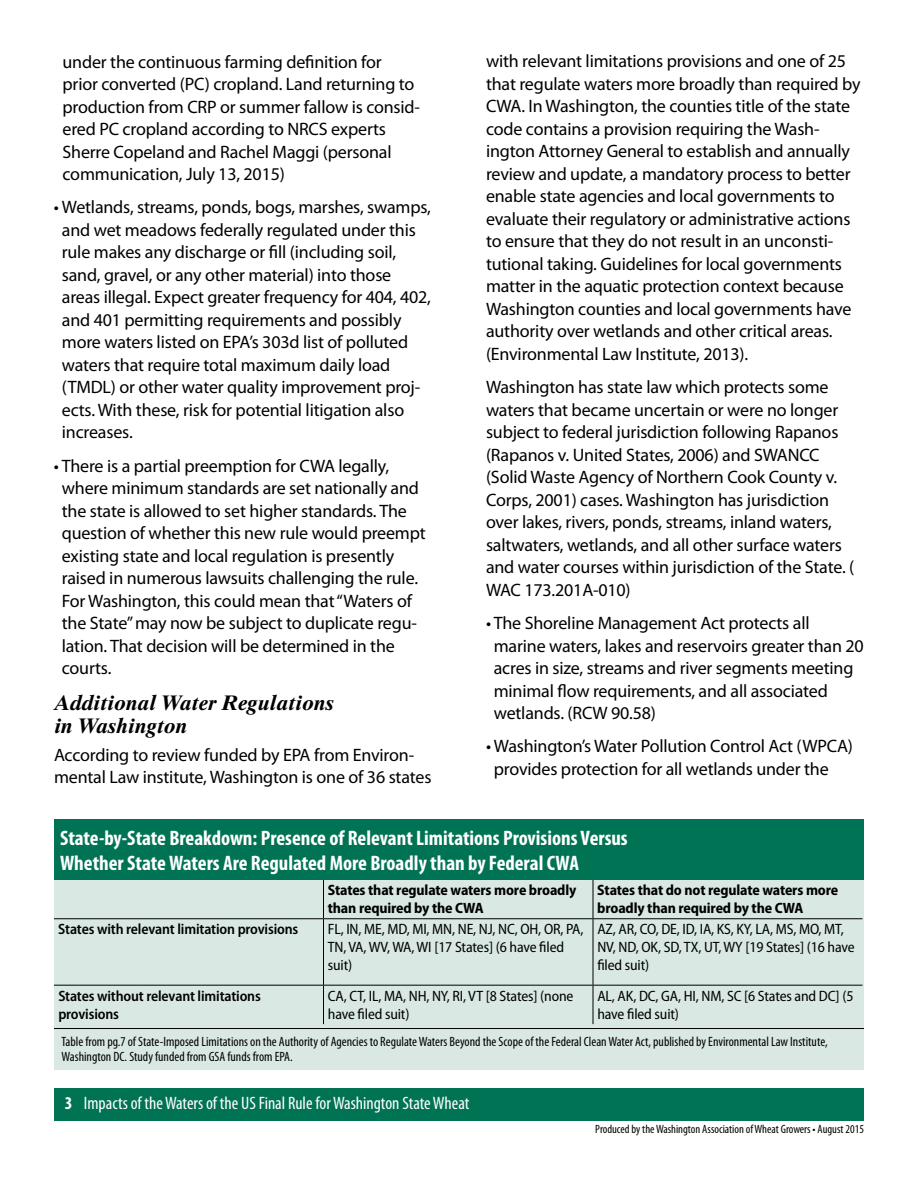
<style>
.page{position:relative;width:918px;height:1188px;background:#fff}
.page>*{position:absolute;margin:0;border:0;box-sizing:border-box;transform-origin:0 0}
.t1{font:700 condensed 21px/25.2px "Myriad Pro";color:#fff}
.t2{font:italic 700 21px/22.5px "Times Ten LT Std";color:#000}
.t3{font:18px/22.5px "Myriad Pro";letter-spacing:-.01em;color:#000}
.t4{font:condensed 18px "Myriad Pro";color:#fff}
.t5{font:semi-condensed 15px/18px "Myriad Pro";letter-spacing:-.01em;color:#000}
.t6{font:700 semi-condensed 15px/18px "Myriad Pro";letter-spacing:-.01em;color:#000}
.t7{font:600 semi-condensed 15px/18px "Myriad Pro";letter-spacing:-.01em;color:#000}
.t8{font:condensed 13.5px/15px "Myriad Pro";color:#000}
.t9{font:condensed 12px "Myriad Pro";color:#000}
.s1{font-weight:700}
</style>
<div class="page">
<div style="left:54px;top:1088px;width:810px;height:33px;background:#007355"></div>
<div style="left:54px;top:858px;width:810px;height:211px;background:#d9e8e3"></div>
<hr style="left:323px;top:880px;width:1px;height:38px;background:#000">
<hr style="left:593px;top:880px;width:1px;height:38px;background:#000">
<hr style="left:54px;top:918px;width:270px;height:1px;background:#000">
<hr style="left:324px;top:918px;width:269px;height:1px;background:#000">
<hr style="left:323px;top:919px;width:1px;height:66px;background:#000">
<hr style="left:593px;top:918px;width:270px;height:1px;background:#000">
<hr style="left:593px;top:919px;width:1px;height:66px;background:#000">
<hr style="left:54px;top:985px;width:270px;height:1px;background:#000">
<hr style="left:324px;top:985px;width:269px;height:1px;background:#000">
<hr style="left:323px;top:986px;width:1px;height:38px;background:#000">
<hr style="left:593px;top:985px;width:270px;height:1px;background:#000">
<hr style="left:593px;top:986px;width:1px;height:38px;background:#000">
<div style="left:54px;top:820px;width:810px;height:60px;background:#007355"></div>
<hr style="left:54px;top:1028px;width:810px;height:1px;background:#000">
<p class="t3" style="left:63px;top:50px;width:359px">under the continuous farming definition for prior converted (PC) cropland. Land returning to production from CRP or summer fallow is consid&shy;ered PC cropland according to NRCS experts Sherre Copeland and Rachel Maggi (personal communication, July 13, 2015)</p>
<p class="t3" style="left:62px;top:196px;width:371px;text-indent:-8px">• Wetlands, streams, ponds, bogs, marshes, swamps, and wet meadows federally regulated under this rule makes any discharge or fill (including soil, sand, gravel, or any other material) into those areas illegal. Expect greater frequency for 404, 402, and 401 permitting requirements and possibly more waters listed on EPA’s 303d list of polluted waters that require total maximum daily load (TMDL) or other water quality improvement proj&shy;ects. With these, risk for potential litigation also increases.</p>
<p class="t3" style="left:62px;top:454px;width:365px;text-indent:-8px">• There is a partial preemption for CWA legally, where minimum standards are set nationally and the state is allowed to set higher standards. The question of whether this new rule would preempt existing state and local regulation is presently raised in numerous lawsuits challenging the rule.<br>For Washington, this could mean that “Waters of the State” may now be subject to duplicate regu&shy;lation. That decision will be determined in the courts.</p>
<p class="t2" style="left:54px;top:692px;width:281px">Additional Water Regulations in Washington</p>
<p class="t3" style="left:54px;top:743px;width:379px">According to review funded by EPA from Environ&shy;mental Law institute, Washington is one of 36 states</p>
<p class="t3" style="left:486px;top:50px;width:376px">with relevant limitations provisions and one of 25 that regulate waters more broadly than required by CWA. In Washington, the counties title of the state code contains a provision requiring the Wash&shy;ington Attorney General to establish and annually review and update, a mandatory process to better enable state agencies and local governments to evaluate their regulatory or administrative actions to ensure that they do not result in an unconsti&shy;tutional taking. Guidelines for local governments matter in the aquatic protection context because Washington counties and local governments have authority over wetlands and other critical areas. (Environmental Law Institute, 2013).</p>
<p class="t3" style="left:486px;top:376px;width:370px">Washington has state law which protects some waters that became uncertain or were no longer subject to federal jurisdiction following Rapanos (Rapanos v. United States, 2006) and SWANCC (Solid Waste Agency of Northern Cook County v.<br>Corps, 2001) cases. Washington has jurisdiction over lakes, rivers, ponds, streams, inland waters, saltwaters, wetlands, and all other surface waters and water courses within jurisdiction of the State. ( WAC 173.201A-010)</p>
<p class="t3" style="left:494px;top:612px;width:372px;text-indent:-8px">• The Shoreline Management Act protects all marine waters, lakes and reservoirs greater than 20 acres in size, streams and river segments meeting minimal flow requirements, and all associated wetlands. (RCW 90.58)</p>
<p class="t3" style="left:494px;top:735px;width:361px;text-indent:-8px">• Washington’s Water Pollution Control Act (WPCA) provides protection for all wetlands under the</p>
<p class="t1" style="left:60px;top:825px;width:569px">State-by-State Breakdown: Presence of Relevant Limitations Provisions Versus<br>Whether State Waters Are Regulated More Broadly than by Federal CWA</p>
<p class="t6" style="left:328px;top:881px;width:250px">States that regulate waters more broadly than required by the CWA</p>
<p class="t6" style="left:597px;top:881px;width:242px">States that do not regulate waters more broadly than required by the CWA</p>
<p class="t7" style="left:58px;top:920px;width:242px">States with relevant limitation provisions</p>
<p class="t5" style="left:328px;top:920px;width:257px">FL, IN, ME, MD, MI, MN, NE, NJ, NC, OH, OR, PA,<br>TN, VA, WV, WA, WI [17 States] (6 have filed suit)</p>
<p class="t5" style="left:597px;top:920px;width:259px">AZ, AR, CO, DE, ID, IA, KS, KY, LA, MS, MO, MT,<br>NV, ND, OK, SD, TX, UT, WY [19 States] (16 have filed suit)</p>
<p class="t7" style="left:58px;top:986px;width:204px">States without relevant limitations provisions</p>
<p class="t5" style="left:328px;top:987px;width:247px">CA, CT, IL, MA, NH, NY, RI, VT [8 States] (none have filed suit)</p>
<p class="t5" style="left:597px;top:987px;width:258px">AL, AK, DC, GA, HI, NM, SC [6 States and DC] (5 have filed suit)</p>
<p class="t8" style="left:62px;top:1034px;width:768px">Table from pg.7 of State-Imposed Limitations on the Authority of Agencies to Regulate Waters Beyond the Scope of the Federal Clean Water Act, published by Environmental Law Institute,<br>Washington DC. Study funded from GSA funds from EPA.</p>
<p class="t4" style="left:65px;top:1092px;width:406px"><span class="s1">3</span> Impacts of the Waters of the US Final Rule for Washington State Wheat</p>
<p class="t9" style="left:595px;top:1122px;width:270px">Produced by the Washington Association of Wheat Growers • August 2015</p>
</div>
